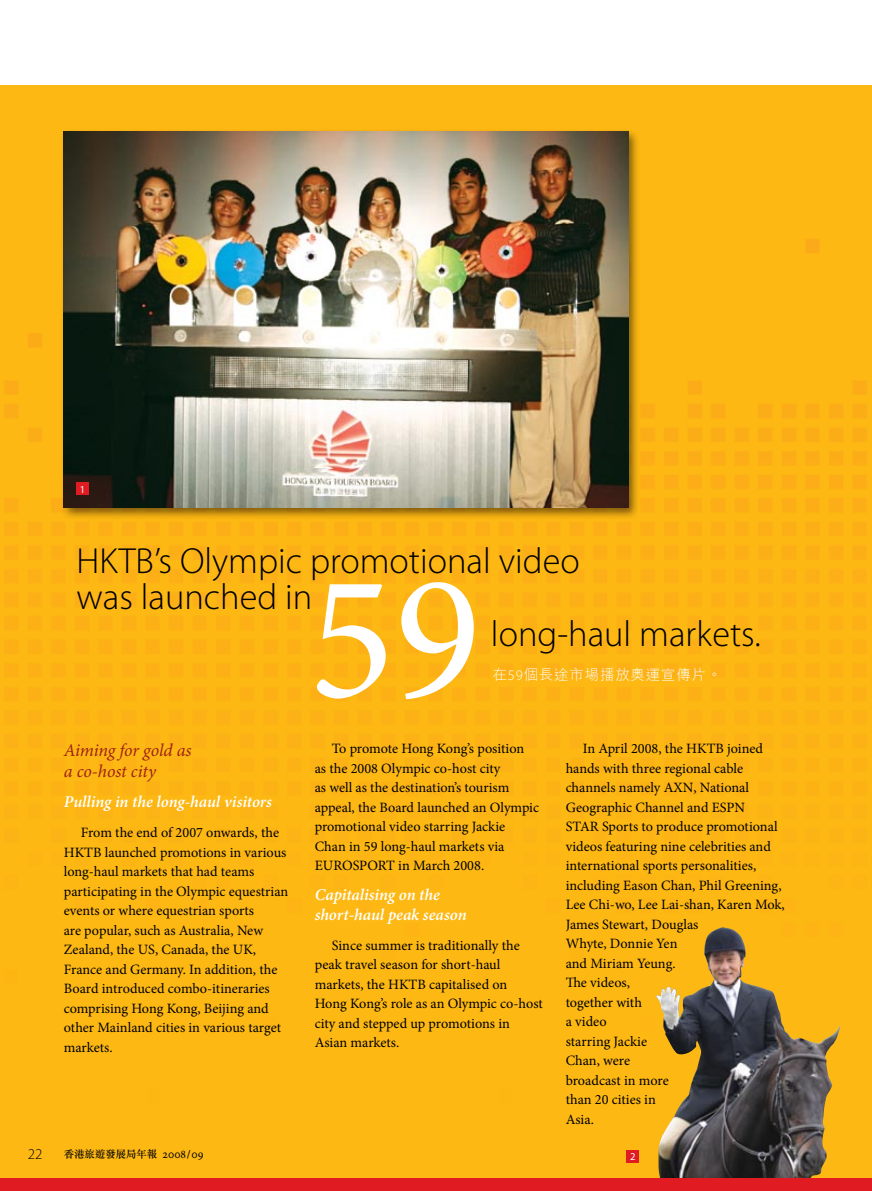
<style>
.page{position:relative;width:872px;height:1191px;background:#fff}
.page>*{position:absolute;margin:0;border:0;box-sizing:border-box;transform-origin:0 0}
.t1{font:180px "Minion Pro";color:#fff}
.t2{font:300 36.3px "Myriad Pro";color:#000}
.t3{font:italic 18px/21px "Minion Pro";letter-spacing:-.01em;color:#9f2214}
.t4{font:italic 600 16.5px/19.5px "Minion Pro";letter-spacing:-.005em;color:#fff}
.t5{font:300 15px "Myriad Pro";color:#000}
.t6{font:300 14.55px "M Hei HK";letter-spacing:.05em;color:#fff}
.t7{font:14.25px/19.5px "Minion Pro";letter-spacing:-.005em;color:#000}
.t8{font:500 10.5px "M Sung HK";letter-spacing:-.01em;color:#000}
.t9{font:10.5px "Myriad Pro";color:#fff}
.s1{font-family:"Myriad Pro"}
.s2{font-family:"Minion MM SC 367 585 8";font-weight:400;font-size:12px}
</style>
<div class="page">
<div style="left:0;top:85px;width:872px;height:1093px;background:#fdb813"></div>
<div style="left:626px;top:1150px;width:13px;height:12px;background:#e11b22"></div>
<div style="left:60px;top:128px;width:580px;height:392px;background:#000;opacity:.5"></div>
<img style="left:64px;top:132px;width:564px;height:375px">
<div style="left:76px;top:482px;width:13px;height:13px;background:#e11b22"></div>
<img style="left:655px;top:928px;width:185px;height:250px">
<div style="left:0;top:1178px;width:872px;height:13px;background:#e11b22"></div>
<p class="t9" style="left:80px;top:483px;width:7px">1</p>
<h2 class="t2" style="left:77px;top:541px;width:504px">HKTB’s Olympic promotional video</h2>
<h2 class="t2" style="left:77px;top:577px;width:237px">was launched in</h2>
<h2 class="t2" style="left:491px;top:614px;width:271px">long-haul markets.</h2>
<h1 class="t1" style="left:308px;top:518px;width:174px">59</h1>
<p class="t6" style="left:493px;top:664px;width:230px">在<span class="s1">59</span>個長途市場播放奧運宣傳片。</p>
<p class="t3" style="left:64px;top:739px;width:129px">Aiming for gold as a co-host city</p>
<p class="t4" style="left:64px;top:792px;width:210px">Pulling in the long-haul visitors</p>
<p class="t7" style="left:64px;top:823px;width:226px;text-indent:17px">From the end of 2007 onwards, the HKTB launched promotions in various long-haul markets that had teams participating in the Olympic equestrian events or where equestrian sports<br>are popular, such as Australia, New Zealand, the US, Canada, the UK, France and Germany. In addition, the Board introduced combo-itineraries comprising Hong Kong, Beijing and other Mainland cities in various target markets.</p>
<p class="t5" style="left:28px;top:1145px;width:16px">22</p>
<p class="t8" style="left:64px;top:1147px;width:141px">香港旅遊發展局年報 <span class="s2">2008/09</span></p>
<p class="t7" style="left:315px;top:739px;width:226px;text-indent:17px">To promote Hong Kong’s position as the 2008 Olympic co-host city<br>as well as the destination’s tourism appeal, the Board launched an Olympic promotional video starring Jackie<br>Chan in 59 long-haul markets via<br>EUROSPORT in March 2008.</p>
<p class="t4" style="left:315px;top:886px;width:153px">Capitalising on the short-haul peak season</p>
<p class="t7" style="left:315px;top:935px;width:230px;text-indent:17px">Since summer is traditionally the peak travel season for short-haul markets, the HKTB capitalised on<br>Hong Kong’s role as an Olympic co-host city and stepped up promotions in<br>Asian markets.</p>
<p class="t7" style="left:565px;top:739px;width:221px;text-indent:17px">In April 2008, the HKTB joined hands with three regional cable channels namely AXN, National<br>Geographic Channel and ESPN<br>STAR Sports to produce promotional videos featuring nine celebrities and international sports personalities, including Eason Chan, Phil Greening,<br>Lee Chi-wo, Lee Lai-shan, Karen Mok,<br>James Stewart, Douglas<br>Whyte, Donnie Yen<br>and Miriam Yeung.<br>The videos,<br>together with<br>a video<br>starring Jackie<br>Chan, were<br>broadcast in more<br>than 20 cities in<br>Asia.</p>
<p class="t9" style="left:630px;top:1150px;width:7px">2</p>
</div>
